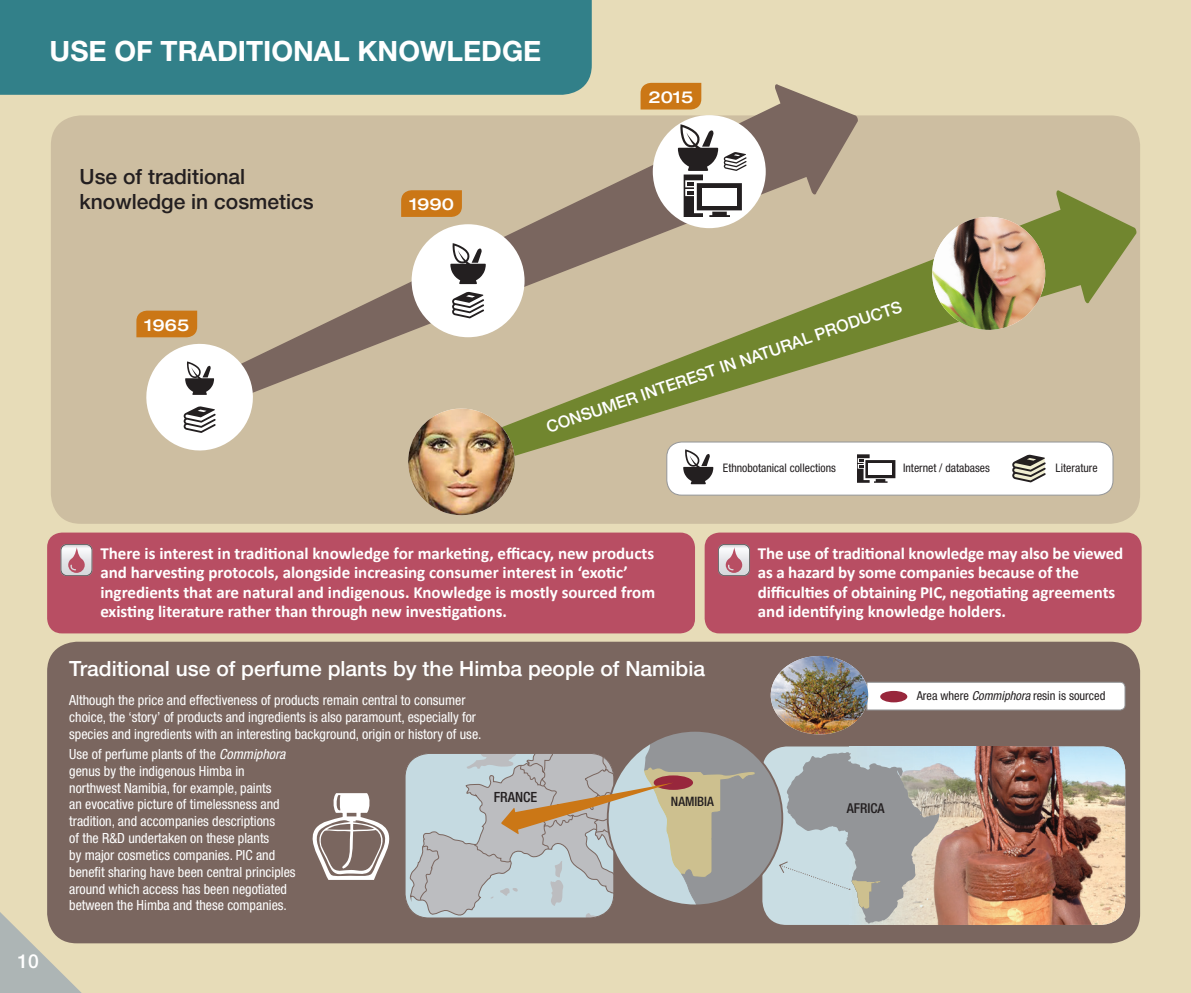
<style>
.page{position:relative;width:1191px;height:993px;background:#fff}
.page>*{position:absolute;margin:0;border:0;box-sizing:border-box;transform-origin:0 0}
.t1{font:700 28px "Helvetica Neue LT Std";color:#fff}
.t2{font:500 21px "Helvetica Neue LT Std";color:#fff}
.t3{font:500 21px/24.8px "Helvetica Neue LT Std";color:#231f20}
.t4{font:500 19.25px "Helvetica Neue LT Std";color:#fff}
.t5{font:700 16.97px/19.2px "Calibri";color:#fff}
.t6{font:500 16.45px "Helvetica Neue LT Std";color:#fff}
.t7{font:500 expanded 16.45px "Helvetica Neue LT Std";color:#fff}
.t8{font:500 condensed 14.17px "Helvetica Neue LT Std";color:#231f20}
.t9{font:condensed 14px/16.8px "Helvetica Neue LT Std";color:#fff}
.t10{font:500 condensed 13.65px "Helvetica Neue LT Std";color:#231f20}
.t11{font:500 condensed 12.95px "Helvetica Neue LT Std";color:#231f20}
.t12{font:condensed 12.42px "Helvetica Neue LT Std";color:#231f20}
.t13{font:condensed 11.72px "Helvetica Neue LT Std";color:#231f20}
.s1{font-style:italic}
</style>
<div class="page">
<div style="left:0;top:0;width:1191px;height:992px;background:#e7dcb8"></div>
<div style="left:51px;top:115px;width:1089px;height:408px;background:#cdbea1;border-radius:30px"></div>
<div style="left:47px;top:641px;width:1093px;height:302px;background:#7a665f;border-radius:30px"></div>
<div style="left:0;top:0;width:592px;height:95px;background:#328089"></div>
<div style="left:47px;top:532px;width:648px;height:101px;background:#b84e63;border-radius:15px"></div>
<svg style="left:60px;top:544px;width:32px;height:32px"></svg>
<svg style="left:61px;top:544px;width:31px;height:31px"></svg>
<div style="left:704px;top:532px;width:437px;height:101px;background:#b84e63;border-radius:15px"></div>
<div style="left:718px;top:544px;width:32px;height:32px;background:#727172;border-radius:6px"></div>
<div style="left:718px;top:544px;width:31px;height:31px;background:#727173;border-radius:6px"></div>
<svg style="left:719px;top:544px;width:30px;height:31px"></svg>
<div style="left:667px;top:442px;width:446px;height:53px;background:#fff;border-radius:15px"></div>
<div style="left:666px;top:441px;width:447px;height:54px;border:1px solid #939598;border-radius:15px"></div>
<svg style="left:683px;top:464px;width:30px;height:20px"></svg>
<svg style="left:857px;top:464px;width:38px;height:18px"></svg>
<div style="left:868px;top:463px;width:24px;height:12px;background:#fff"></div>
<svg style="left:1012px;top:464px;width:33px;height:18px"></svg>
<svg style="left:521px;top:190px;width:615px;height:274px"></svg>
<svg style="left:515px;top:419px;width:6px;height:37px"></svg>
<img style="left:408px;top:408px;width:107px;height:108px">
<img style="left:932px;top:217px;width:113px;height:113px;border-radius:56px">
<svg style="left:868px;top:681px;width:257px;height:29px;background:#f4f3f3"></svg>
<div style="left:880px;top:690px;width:27px;height:12px;background:#98273c;border-radius:50%"></div>
<img style="left:770px;top:656px;width:98px;height:74px">
<svg style="left:312px;top:793px;width:78px;height:86px"></svg>
<svg style="left:646px;top:83px;width:55px;height:1px"></svg>
<svg style="left:222px;top:84px;width:636px;height:317px"></svg>
<svg style="left:136px;top:310px;width:124px;height:141px"></svg>
<div style="left:411px;top:224px;width:113px;height:113px;background:#fff;border-radius:50%"></div>
<svg style="left:450px;top:243px;width:36px;height:41px"></svg>
<svg style="left:452px;top:292px;width:32px;height:26px"></svg>
<div style="left:653px;top:115px;width:112px;height:113px;background:#fff;border-radius:50%"></div>
<img style="left:849px;top:746px;width:276px;height:178px">
<svg style="left:405px;top:730px;width:534px;height:193px"></svg>
<svg style="left:678px;top:124px;width:68px;height:93px"></svg>
<svg style="left:0;top:896px;width:97px;height:96px"></svg>
<h1 class="t1" style="left:50px;top:33px;width:493px">USE OF TRADITIONAL KNOWLEDGE</h1>
<h2 class="t3" style="left:80px;top:164px;width:236px">Use of traditional knowledge in cosmetics</h2>
<p class="t7" style="left:409px;top:194px;width:46px">1990</p>
<p class="t7" style="left:648px;top:87px;width:46px">2015</p>
<h3 class="t4" style="left:18px;top:949px;width:23px">10</h3>
<p class="t7" style="left:144px;top:314px;width:46px">1965</p>
<p class="t6" style="left:544px;top:418px;width:376px;rotate:-19deg">CONSUMER INTEREST IN NATURAL PRODUCTS</p>
<p class="t13" style="left:723px;top:461px;width:114px">Ethnobotanical collections</p>
<p class="t13" style="left:903px;top:461px;width:88px">Internet / databases</p>
<p class="t13" style="left:1055px;top:460px;width:43px">Literature</p>
<p class="t5" style="left:100px;top:543px;width:556px">There is interest in traditional knowledge for marketing, efficacy, new products and harvesting protocols, alongside increasing consumer interest in ‘exotic’ ingredients that are natural and indigenous. Knowledge is mostly sourced from existing literature rather than through new investigations.</p>
<h2 class="t2" style="left:69px;top:656px;width:637px">Traditional use of perfume plants by the Himba people of Namibia</h2>
<p class="t9" style="left:69px;top:691px;width:414px">Although the price and effectiveness of products remain central to consumer choice, the ‘story’ of products and ingredients is also paramount, especially for species and ingredients with an interesting background, origin or history of use.</p>
<p class="t9" style="left:69px;top:745px;width:228px">Use of perfume plants of the <span class="s1">Commiphora </span>genus by the indigenous Himba in northwest Namibia, for example, paints<br>an evocative picture of timelessness and tradition, and accompanies descriptions<br>of the R&amp;D undertaken on these plants<br>by major cosmetics companies. PIC and benefit sharing have been central principles around which access has been negotiated between the Himba and these companies.</p>
<p class="t8" style="left:493px;top:788px;width:45px">FRANCE</p>
<p class="t11" style="left:671px;top:793px;width:44px">NAMIBIA</p>
<p class="t5" style="left:758px;top:543px;width:367px">The use of traditional knowledge may also be viewed as a hazard by some companies because of the difficulties of obtaining PIC, negotiating agreements and identifying knowledge holders.</p>
<p class="t12" style="left:916px;top:688px;width:190px">Area where <span class="s1">Commiphora</span> resin is sourced</p>
<p class="t10" style="left:847px;top:800px;width:39px">AFRICA</p>
</div>
